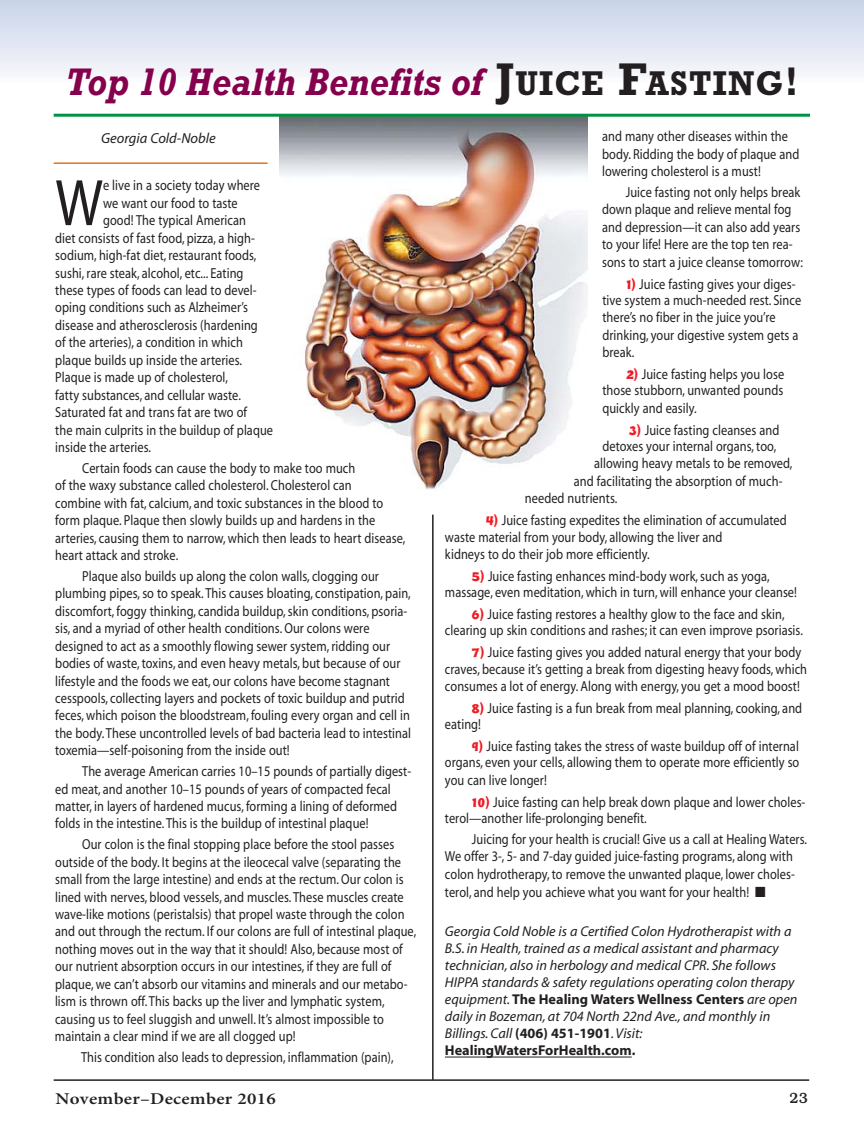
<style>
.page{position:relative;width:864px;height:1134px;background:#fff}
.page>*{position:absolute;margin:0;border:0;box-sizing:border-box;transform-origin:0 0}
.t1{font:66.3px "Myriad";color:#231f20;scale:.85 1}
.t2{font:italic 700 39px "Rockwell";color:#85004d;scale:.9 1}
.t3{font:600 16.5px "Minion Pro";letter-spacing:.015em;color:#231f20;scale:1.15 1}
.t4{font:500 15px "Bookman";color:#231f20}
.t5{font:14.55px/17.4px "Myriad";letter-spacing:.005em;color:#231f20;scale:.85 1}
.t6{font:italic 14.55px "Myriad";color:#231f20}
.t7{font:italic 14.25px/17.1px "Myriad";color:#231f20}
.s1{font-style:normal;font-size:46.5px;color:#231f20}
.s2{font-style:normal;font-size:34.8px;color:#231f20}
.s3{font-style:normal;font-size:40.5px;color:#231f20}
.s4{font-family:"Jacoby ICG";font-weight:900;color:#ed1c24}
.s5{font-weight:700;font-style:normal}
</style>
<div class="page">
<div style="left:0;top:0;width:864px;height:83px;background:linear-gradient(to bottom,#c8d3e8,#fafafd)"></div>
<img style="left:280px;top:117px;width:308px;height:398px">
<hr style="left:445px;top:1057px;width:187px;height:1px;background:#231f20">
<hr style="left:54px;top:1079px;width:755px;height:2px;background:#231f20">
<hr style="left:54px;top:114px;width:756px;height:3px;background:#009144">
<hr style="left:54px;top:162px;width:214px;height:2px;background:#dd761d">
<hr style="left:432px;top:515px;width:2px;height:565px;background:#231f20">
<h2 class="t2" style="left:65px;top:68px;width:817px">Top 10 Health Benefits of <span class="s1">J</span><span class="s2">UICE</span> <span class="s1">F</span><span class="s2">ASTING</span><span class="s3">!</span></h2>
<p class="t6" style="left:101px;top:132px;width:116px">Georgia Cold-Noble</p>
<h1 class="t1" style="left:55px;top:178px;width:58px">W</h1>
<p class="t5" style="left:103px;top:178px;width:186px">e live in a society today where</p>
<p class="t5" style="left:103px;top:195px;width:160px">we want our food to taste</p>
<p class="t5" style="left:103px;top:213px;width:170px">good! The typical American</p>
<p class="t5" style="left:55px;top:230px;width:236px">diet consists of fast food, pizza, a high-</p>
<p class="t5" style="left:55px;top:248px;width:238px">sodium, high-fat diet, restaurant foods,</p>
<p class="t5" style="left:55px;top:265px;width:223px">sushi, rare steak, alcohol, etc... Eating</p>
<p class="t5" style="left:55px;top:283px;width:238px">these types of foods can lead to devel-</p>
<p class="t5" style="left:55px;top:300px;width:228px">oping conditions such as Alzheimer’s</p>
<p class="t5" style="left:55px;top:317px;width:240px">disease and atherosclerosis (hardening</p>
<p class="t5" style="left:55px;top:335px;width:222px">of the arteries), a condition in which</p>
<p class="t5" style="left:55px;top:352px;width:221px">plaque builds up inside the arteries.</p>
<p class="t5" style="left:55px;top:370px;width:205px">Plaque is made up of cholesterol,</p>
<p class="t5" style="left:55px;top:387px;width:220px">fatty substances, and cellular waste.</p>
<p class="t5" style="left:55px;top:405px;width:227px">Saturated fat and trans fat are two of</p>
<p class="t5" style="left:55px;top:422px;width:258px">the main culprits in the buildup of plaque</p>
<p class="t5" style="left:55px;top:440px;width:114px">inside the arteries.</p>
<p class="t5" style="left:55px;top:460px;width:413px;text-indent:27px">Certain foods can cause the body to make too much<br>of the waxy substance called cholesterol. Cholesterol can<br>combine with fat, calcium, and toxic substances in the blood to form plaque. Plaque then slowly builds up and hardens in the arteries, causing them to narrow, which then leads to heart disease, heart attack and stroke.</p>
<p class="t5" style="left:55px;top:568px;width:420px;text-indent:27px">Plaque also builds up along the colon walls, clogging our plumbing pipes, so to speak. This causes bloating, constipation, pain, discomfort, foggy thinking, candida buildup, skin conditions, psoria&shy;sis, and a myriad of other health conditions. Our colons were designed to act as a smoothly flowing sewer system, ridding our bodies of waste, toxins, and even heavy metals, but because of our lifestyle and the foods we eat, our colons have become stagnant cesspools, collecting layers and pockets of toxic buildup and putrid feces, which poison the bloodstream, fouling every organ and cell in the body. These uncontrolled levels of bad bacteria lead to intestinal toxemia—self-poisoning from the inside out!</p>
<p class="t5" style="left:55px;top:764px;width:420px;text-indent:27px">The average American carries 10–15 pounds of partially digest&shy;ed meat, and another 10–15 pounds of years of compacted fecal matter, in layers of hardened mucus, forming a lining of deformed folds in the intestine. This is the buildup of intestinal plaque!</p>
<p class="t5" style="left:55px;top:837px;width:426px;text-indent:27px">Our colon is the final stopping place before the stool passes outside of the body. It begins at the ileocecal valve (separating the small from the large intestine) and ends at the rectum. Our colon is lined with nerves, blood vessels, and muscles. These muscles create wave-like motions (peristalsis) that propel waste through the colon and out through the rectum. If our colons are full of intestinal plaque, nothing moves out in the way that it should! Also, because most of our nutrient absorption occurs in our intestines, if they are full of plaque, we can’t absorb our vitamins and minerals and our metabo&shy;lism is thrown off. This backs up the liver and lymphatic system, causing us to feel sluggish and unwell. It’s almost impossible to maintain a clear mind if we are all clogged up!</p>
<p class="t5" style="left:81px;top:1050px;width:369px">This condition also leads to depression, inflammation (pain),</p>
<p class="t5" style="left:602px;top:129px;width:234px">and many other diseases within the body. Ridding the body of plaque and lowering cholesterol is a must!</p>
<p class="t5" style="left:602px;top:184px;width:238px;text-indent:24px">Juice fasting not only helps break down plaque and relieve mental fog and depression—it can also add years to your life! Here are the top ten rea&shy;sons to start a juice cleanse tomorrow:</p>
<p class="t5" style="left:602px;top:276px;width:235px;text-indent:24px"><span class="s4">1)</span> Juice fasting gives your diges&shy;tive system a much-needed rest. Since there’s no fiber in the juice you’re drinking, your digestive system gets a break.</p>
<p class="t5" style="left:602px;top:367px;width:215px;line-height:16.8px;text-align:justify;text-indent:24px"><span class="s4">2)</span> Juice fasting helps you lose those stubborn, unwanted pounds quickly and easily.</p>
<p class="t5" style="left:629px;top:422px;width:178px"><span class="s4">3)</span> Juice fasting cleanses and</p>
<p class="t5" style="left:602px;top:439px;width:206px">detoxes your internal organs, too,</p>
<p class="t5" style="left:594px;top:456px;width:235px">allowing heavy metals to be removed,</p>
<p class="t5" style="left:574px;top:474px;width:247px">and facilitating the absorption of much-</p>
<p class="t5" style="left:525px;top:491px;width:110px">needed nutrients.</p>
<p class="t5" style="left:445px;top:513px;width:404px;line-height:16.8px;text-indent:41px"><span class="s4">4)</span> Juice fasting expedites the elimination of accumulated waste material from your body, allowing the liver and<br>kidneys to do their job more efficiently.</p>
<p class="t5" style="left:445px;top:569px;width:416px;line-height:16.2px;text-align:center"><span class="s4">5)</span> Juice fasting enhances mind-body work, such as yoga,<br>massage, even meditation, which in turn, will enhance your cleanse!</p>
<p class="t5" style="left:445px;top:607px;width:423px;line-height:16.2px;text-align:center"><span class="s4">6)</span> Juice fasting restores a healthy glow to the face and skin,<br>clearing up skin conditions and rashes; it can even improve psoriasis.</p>
<p class="t5" style="left:445px;top:645px;width:428px;line-height:16.8px;text-indent:27px"><span class="s4">7)</span> Juice fasting gives you added natural energy that your body craves, because it’s getting a break from digesting heavy foods, which consumes a lot of energy. Along with energy, you get a mood boost!</p>
<p class="t5" style="left:445px;top:701px;width:422px;line-height:16.2px;text-indent:27px"><span class="s4">8)</span> Juice fasting is a fun break from meal planning, cooking, and eating!</p>
<p class="t5" style="left:445px;top:739px;width:418px;line-height:16.8px;text-align:justify;text-indent:27px"><span class="s4">9)</span> Juice fasting takes the stress of waste buildup off of internal organs, even your cells, allowing them to operate more efficiently so you can live longer!</p>
<p class="t5" style="left:445px;top:795px;width:426px;line-height:16.2px;text-indent:27px"><span class="s4">10)</span> Juice fasting can help break down plaque and lower choles&shy;terol—another life-prolonging benefit.</p>
<p class="t5" style="left:445px;top:831px;width:428px;text-indent:27px">Juicing for your health is crucial! Give us a call at Healing Waters.<br>We offer 3-, 5- and 7-day guided juice-fasting programs, along with colon hydrotherapy, to remove the unwanted plaque, lower choles&shy;terol, and help you achieve what you want for your health! ■</p>
<p class="t7" style="left:445px;top:924px;width:354px">Georgia Cold Noble is a Certified Colon Hydrotherapist with a B.S. in Health, trained as a medical assistant and pharmacy technician, also in herbology and medical CPR. She follows HIPPA standards &amp; safety regulations operating colon therapy equipment. <span class="s5">The Healing Waters Wellness Centers</span> are open daily in Bozeman, at 704 North 22nd Ave., and monthly in Billings. Call <span class="s5">(406) 451-1901</span>. Visit:<br><span class="s5">HealingWatersForHealth.com.</span></p>
<p class="t3" style="left:56px;top:1089px;width:193px">November–December 2016</p>
<p class="t4" style="left:790px;top:1092px;width:20px">23</p>
</div>
